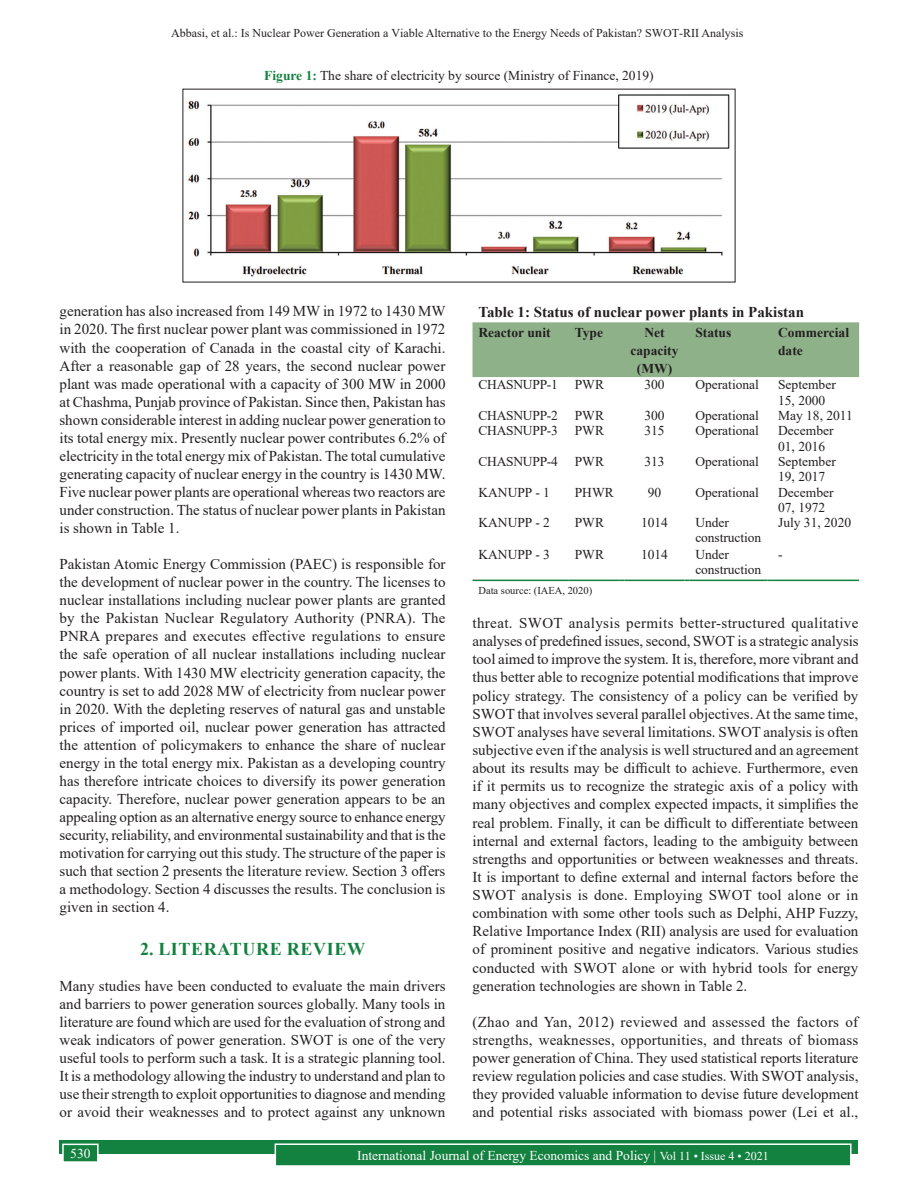
<style>
.page{position:relative;width:918px;height:1188px;background:#fff}
.page>*{position:absolute;margin:0;border:0;box-sizing:border-box;transform-origin:0 0}
.t1{font:700 18px "Times New Roman";letter-spacing:.035em;color:#13813f}
.TX{font:15px/18px "Times New Roman";color:#231f20;text-align:justify}
.TT{font:700 15px "Times New Roman";color:#231f20}
.TB{font:13.5px/15.3px "Times New Roman";color:#231f20}
.Folio{font:13.5px "Times New Roman";color:#fff}
.FGC{font:13.5px "Times New Roman";color:#231f20}
.TCH{font:700 13.5px/18px "Times New Roman";color:#231f20;text-align:center}
.TB-2{font:13.5px "Times New Roman";letter-spacing:-.02em;color:#231f20}
.TBL{font:13.5px/15.3px "Times New Roman";color:#231f20}
.t2{font:12px "Times New Roman";color:#231f20}
.TFN{font:10.5px "Times New Roman";color:#231f20}
.s1{font-weight:700;color:#13813f}
.s2{font-size:12px}
</style>
<div class="page">
<div style="left:60px;top:1140px;width:798px;height:13px;background:#13813f"></div>
<div style="left:275px;top:1144px;width:576px;height:22px;background:#13813f"></div>
<div style="left:275px;top:1143px;width:577px;height:24px;border:2px solid #fff"></div>
<div style="left:63px;top:1144px;width:35px;height:18px;background:#13813f"></div>
<div style="left:62px;top:1144px;width:37px;height:19px;border:2px solid #fff"></div>
<img style="left:188px;top:94px;width:542px;height:183px">
<div style="left:472px;top:322px;width:387px;height:55px;background:#8fb18a"></div>
<hr style="left:472px;top:580px;width:92px;height:1px;background:#13813f">
<hr style="left:569px;top:580px;width:51px;height:1px;background:#13813f">
<hr style="left:625px;top:580px;width:60px;height:1px;background:#13813f">
<hr style="left:689px;top:580px;width:78px;height:1px;background:#13813f">
<hr style="left:772px;top:580px;width:87px;height:1px;background:#13813f">
<p class="t2" style="left:171px;top:25px;width:574px">Abbasi, et al.: Is Nuclear Power Generation a Viable Alternative to the Energy Needs of Pakistan? SWOT-RII Analysis</p>
<p class="FGC" style="left:264px;top:66px;width:391px"><span class="s1">Figure 1:</span> The share of electricity by source (Ministry of Finance, 2019)</p>
<p class="TX" style="left:60px;top:302px;width:388px">generation has also increased from 149 MW in 1972 to 1430 MW in 2020. The first nuclear power plant was commissioned in 1972 with the cooperation of Canada in the coastal city of Karachi.<br>After a reasonable gap of 28 years, the second nuclear power plant was made operational with a capacity of 300 MW in 2000 at Chashma, Punjab province of Pakistan. Since then, Pakistan has shown considerable interest in adding nuclear power generation to its total energy mix. Presently nuclear power contributes 6.2% of electricity in the total energy mix of Pakistan. The total cumulative generating capacity of nuclear energy in the country is 1430 MW.<br>Five nuclear power plants are operational whereas two reactors are under construction. The status of nuclear power plants in Pakistan is shown in Table 1.</p>
<p class="TX" style="left:60px;top:555px;width:388px">Pakistan Atomic Energy Commission (PAEC) is responsible for the development of nuclear power in the country. The licenses to nuclear installations including nuclear power plants are granted by the Pakistan Nuclear Regulatory Authority (PNRA). The PNRA prepares and executes effective regulations to ensure the safe operation of all nuclear installations including nuclear power plants. With 1430 MW electricity generation capacity, the country is set to add 2028 MW of electricity from nuclear power in 2020. With the depleting reserves of natural gas and unstable prices of imported oil, nuclear power generation has attracted the attention of policymakers to enhance the share of nuclear energy in the total energy mix. Pakistan as a developing country has therefore intricate choices to diversify its power generation capacity. Therefore, nuclear power generation appears to be an appealing option as an alternative energy source to enhance energy security, reliability, and environmental sustainability and that is the motivation for carrying out this study. The structure of the paper is such that section 2 presents the literature review. Section 3 offers a methodology. Section 4 discusses the results. The conclusion is given in section 4.</p>
<h1 class="t1" style="left:140px;top:936px;width:226px">2. LITERATURE REVIEW</h1>
<p class="TX" style="left:60px;top:977px;width:387px">Many studies have been conducted to evaluate the main drivers and barriers to power generation sources globally. Many tools in literature are found which are used for the evaluation of strong and weak indicators of power generation. SWOT is one of the very useful tools to perform such a task. It is a strategic planning tool.<br>It is a methodology allowing the industry to understand and plan to use their strength to exploit opportunities to diagnose and mending or avoid their weaknesses and to protect against any unknown</p>
<p class="TT" style="left:478px;top:301px;width:327px">Table 1: Status of nuclear power plants in Pakistan</p>
<p class="TCH" style="left:478px;top:323px;width:74px">Reactor unit</p>
<p class="TCH" style="left:575px;top:323px;width:30px">Type</p>
<p class="TCH" style="left:631px;top:323px;width:49px">Net capacity (MW)</p>
<p class="TCH" style="left:695px;top:323px;width:38px">Status</p>
<p class="TCH" style="left:778px;top:323px;width:72px;text-align:left">Commercial date</p>
<p class="TB-2" style="left:478px;top:375px;width:81px">CHASNUPP-1</p>
<p class="TB" style="left:575px;top:377px;width:31px">PWR</p>
<p class="TB" style="left:644px;top:377px;width:22px">300</p>
<p class="TB" style="left:695px;top:377px;width:65px">Operational</p>
<p class="TB" style="left:778px;top:377px;width:59px">September<br>15, 2000</p>
<p class="TB-2" style="left:478px;top:406px;width:81px">CHASNUPP-2</p>
<p class="TB" style="left:575px;top:407px;width:31px">PWR</p>
<p class="TB" style="left:644px;top:407px;width:22px">300</p>
<p class="TB" style="left:695px;top:407px;width:65px">Operational</p>
<p class="TB" style="left:778px;top:407px;width:76px">May 18, 2011</p>
<p class="TB-2" style="left:478px;top:421px;width:81px">CHASNUPP-3</p>
<p class="TB" style="left:575px;top:423px;width:31px">PWR</p>
<p class="TB" style="left:644px;top:423px;width:22px">315</p>
<p class="TB" style="left:695px;top:423px;width:65px">Operational</p>
<p class="TB" style="left:778px;top:423px;width:57px">December<br>01, 2016</p>
<p class="TB-2" style="left:478px;top:452px;width:81px">CHASNUPP-4</p>
<p class="TB" style="left:575px;top:453px;width:31px">PWR</p>
<p class="TB" style="left:644px;top:453px;width:22px">313</p>
<p class="TB" style="left:695px;top:453px;width:65px">Operational</p>
<p class="TB" style="left:778px;top:453px;width:59px">September<br>19, 2017</p>
<p class="TB" style="left:478px;top:484px;width:73px">KANUPP - 1</p>
<p class="TB" style="left:575px;top:484px;width:41px">PHWR</p>
<p class="TB" style="left:648px;top:484px;width:15px">90</p>
<p class="TB" style="left:695px;top:484px;width:65px">Operational</p>
<p class="TB" style="left:778px;top:484px;width:57px">December<br>07, 1972</p>
<p class="TB" style="left:478px;top:515px;width:73px">KANUPP - 2</p>
<p class="TB" style="left:575px;top:515px;width:31px">PWR</p>
<p class="TB" style="left:641px;top:515px;width:28px">1014</p>
<p class="TB" style="left:695px;top:515px;width:68px">Under construction</p>
<p class="TB" style="left:778px;top:515px;width:75px">July 31, 2020</p>
<p class="TBL" style="left:478px;top:546px;width:73px">KANUPP - 3</p>
<p class="TBL" style="left:575px;top:546px;width:31px">PWR</p>
<p class="TBL" style="left:641px;top:546px;width:28px">1014</p>
<p class="TBL" style="left:695px;top:546px;width:68px">Under construction</p>
<p class="TBL" style="left:778px;top:546px;width:6px">-</p>
<p class="TFN" style="left:478px;top:583px;width:115px">Data source: (IAEA, 2020)</p>
<p class="TX" style="left:473px;top:613px;width:388px">threat. SWOT analysis permits better-structured qualitative analyses of predefined issues, second, SWOT is a strategic analysis tool aimed to improve the system. It is, therefore, more vibrant and thus better able to recognize potential modifications that improve policy strategy. The consistency of a policy can be verified by SWOT that involves several parallel objectives. At the same time, SWOT analyses have several limitations. SWOT analysis is often subjective even if the analysis is well structured and an agreement about its results may be difficult to achieve. Furthermore, even if it permits us to recognize the strategic axis of a policy with many objectives and complex expected impacts, it simplifies the real problem. Finally, it can be difficult to differentiate between internal and external factors, leading to the ambiguity between strengths and opportunities or between weaknesses and threats.<br>It is important to define external and internal factors before the SWOT analysis is done. Employing SWOT tool alone or in combination with some other tools such as Delphi, AHP Fuzzy, Relative Importance Index (RII) analysis are used for evaluation of prominent positive and negative indicators. Various studies conducted with SWOT alone or with hybrid tools for energy generation technologies are shown in Table 2.</p>
<p class="TX" style="left:472px;top:1012px;width:388px">(Zhao and Yan, 2012) reviewed and assessed the factors of strengths, weaknesses, opportunities, and threats of biomass power generation of China. They used statistical reports literature review regulation policies and case studies. With SWOT analysis, they provided valuable information to devise future development and potential risks associated with biomass power (Lei et al.,</p>
<p class="Folio" style="left:70px;top:1144px;width:22px">530</p>
<p class="Folio" style="left:357px;top:1146px;width:413px">International Journal of Energy Economics and Policy | <span class="s2">Vol 11 • Issue 4 • 2021</span></p>
</div>
